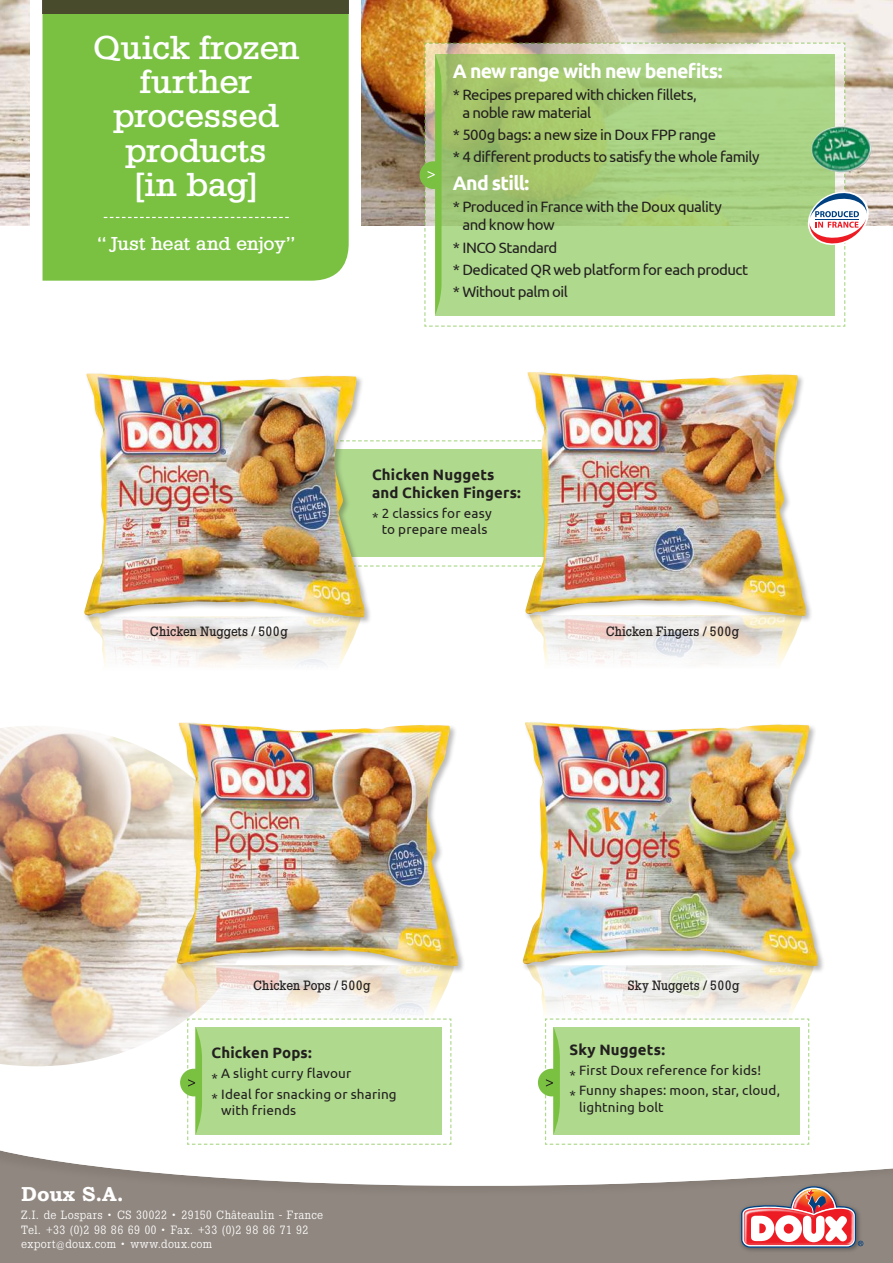
<style>
.page{position:relative;width:893px;height:1263px;background:#fff}
.page>*{position:absolute;margin:0;border:0;box-sizing:border-box;transform-origin:0 0}
.t1{font:500 33px/34.2px "Slab Tall X";letter-spacing:-.005em;color:#fff;text-align:center;scale:1.2 1}
.t2{font:700 20.25px "Bookman Old Style";color:#fff}
.t3{font:700 19.5px "Ubuntu";letter-spacing:-.04em;color:#fff}
.t4{font:500 18.6px "Slab Tall X";letter-spacing:-.005em;color:#fff;scale:1.2 1}
.t5{font:15px/22.2px "Ubuntu";letter-spacing:-.03em;color:#221f1f}
.t6{font:700 15px/18px "Ubuntu";letter-spacing:.01em;color:#221f1f}
.t7{font:13.5px/20.4px "Ubuntu";letter-spacing:.01em;color:#221f1f}
.t8{font:500 13.5px "Slab Tall X";letter-spacing:.015em;color:#221f1f}
.t9{font:12px/14.4px "Slab Tall X";letter-spacing:.04em;color:#fff}
</style>
<div class="page">
<img style="left:0;top:726px;width:180px;height:340px">
<img style="left:361px;top:0;width:532px;height:225px">
<img style="left:0;top:0;width:30px;height:225px">
<div style="left:43px;top:14px;width:306px;height:267px;background:#7ac142"></div>
<svg style="left:104px;top:217px;width:185px;height:1px"></svg>
<div style="left:43px;top:0;width:306px;height:14px;background:#494b2d"></div>
<div style="left:0;top:1143px;width:893px;height:120px;background:#221f1f;opacity:.3"></div>
<img style="left:737px;top:1182px;width:126px;height:11px">
<img style="left:729px;top:1193px;width:12px;height:66px">
<img style="left:733px;top:1195px;width:135px;height:65px">
<img style="left:778px;top:1174px;width:61px;height:12px">
<svg style="left:741px;top:1186px;width:122px;height:62px"></svg>
<img style="left:180px;top:973px;width:272px;height:45px">
<div style="left:175px;top:721px;width:289px;height:252px;background:#221f1f;opacity:.3"></div>
<img style="left:175px;top:723px;width:283px;height:243px">
<img style="left:530px;top:973px;width:282px;height:110px">
<div style="left:521px;top:721px;width:304px;height:252px;background:#221f1f;opacity:.3"></div>
<img style="left:521px;top:722px;width:297px;height:244px">
<svg style="left:180px;top:1018px;width:272px;height:127px"></svg>
<div style="left:196px;top:1027px;width:246px;height:107px;background:#afd98d"></div>
<svg style="left:538px;top:1018px;width:272px;height:127px"></svg>
<div style="left:553px;top:1027px;width:247px;height:107px;background:#afd98d"></div>
<svg style="left:372px;top:440px;width:152px;height:127px"></svg>
<div style="left:326px;top:449px;width:246px;height:107px;background:#afd98d"></div>
<svg style="left:420px;top:43px;width:450px;height:284px;background:#b3d38f"></svg>
<hr style="left:815px;top:219px;width:43px;height:1px;background:#004181">
<img style="left:811px;top:126px;width:60px;height:46px">
<img style="left:88px;top:625px;width:273px;height:125px">
<div style="left:83px;top:372px;width:289px;height:253px;background:#221f1f;opacity:.3"></div>
<img style="left:83px;top:373px;width:282px;height:244px">
<img style="left:529px;top:623px;width:273px;height:126px">
<div style="left:524px;top:371px;width:289px;height:252px;background:#221f1f;opacity:.3"></div>
<img style="left:524px;top:372px;width:282px;height:244px">
<h1 class="t1" style="left:93px;top:33px;width:173px">Quick frozen further processed products<br>[in bag]</h1>
<p class="t4" style="left:97px;top:237px;width:167px">“ Just heat and enjoy”</p>
<h3 class="t3" style="left:453px;top:59px;width:271px">A new range with new beneits:</h3>
<p class="t5" style="left:462px;top:85px;width:236px;line-height:18px;text-indent:-9px">* Recipes prepared with chicken illets, a noble raw material</p>
<p class="t5" style="left:453px;top:125px;width:308px">* 500g bags: a new size in Doux FPP range<br>* 4 diferent products to satisfy the whole family</p>
<h3 class="t3" style="left:453px;top:171px;width:78px">And still:</h3>
<p class="t5" style="left:462px;top:197px;width:261px;line-height:18px;text-indent:-9px">* Produced in France with the Doux quality and know how</p>
<p class="t5" style="left:453px;top:237px;width:297px">* INCO Standard<br>* Dedicated QR web platform for each product * Without palm oil</p>
<p class="t6" style="left:372px;top:465px;width:150px">Chicken Nuggets and Chicken Fingers:</p>
<p class="t7" style="left:372px;top:506px;width:121px;line-height:16.2px;text-align:center">* 2 classics for easy to prepare meals</p>
<p class="t8" style="left:150px;top:626px;width:139px">Chicken Nuggets / 500g</p>
<p class="t8" style="left:606px;top:626px;width:135px">Chicken Fingers / 500g</p>
<p class="t8" style="left:253px;top:980px;width:119px">Chicken Pops / 500g</p>
<p class="t8" style="left:628px;top:980px;width:113px">Sky Nuggets / 500g</p>
<p class="t6" style="left:212px;top:1043px;width:102px">Chicken Pops:</p>
<p class="t7" style="left:212px;top:1064px;width:187px">* A slight curry lavour<br>* Ideal for snacking or sharing</p>
<p class="t7" style="left:221px;top:1099px;width:77px">with friends</p>
<h2 class="t2" style="left:21px;top:1182px;width:104px">Doux S.A.</h2>
<p class="t9" style="left:21px;top:1208px;width:303px">Z.I. de Lospars • CS 30022 • 29150 Châteaulin - France<br>Tel. +33 (0)2 98 86 69 00 • Fax. +33 (0)2 98 86 71 92 export@doux.com • www.doux.com</p>
<p class="t6" style="left:569px;top:1040px;width:97px">Sky Nuggets:</p>
<p class="t7" style="left:569px;top:1061px;width:212px">* First Doux reference for kids!<br>* Funny shapes: moon, star, cloud,</p>
<p class="t7" style="left:579px;top:1096px;width:86px">lightning bolt</p>
</div>
